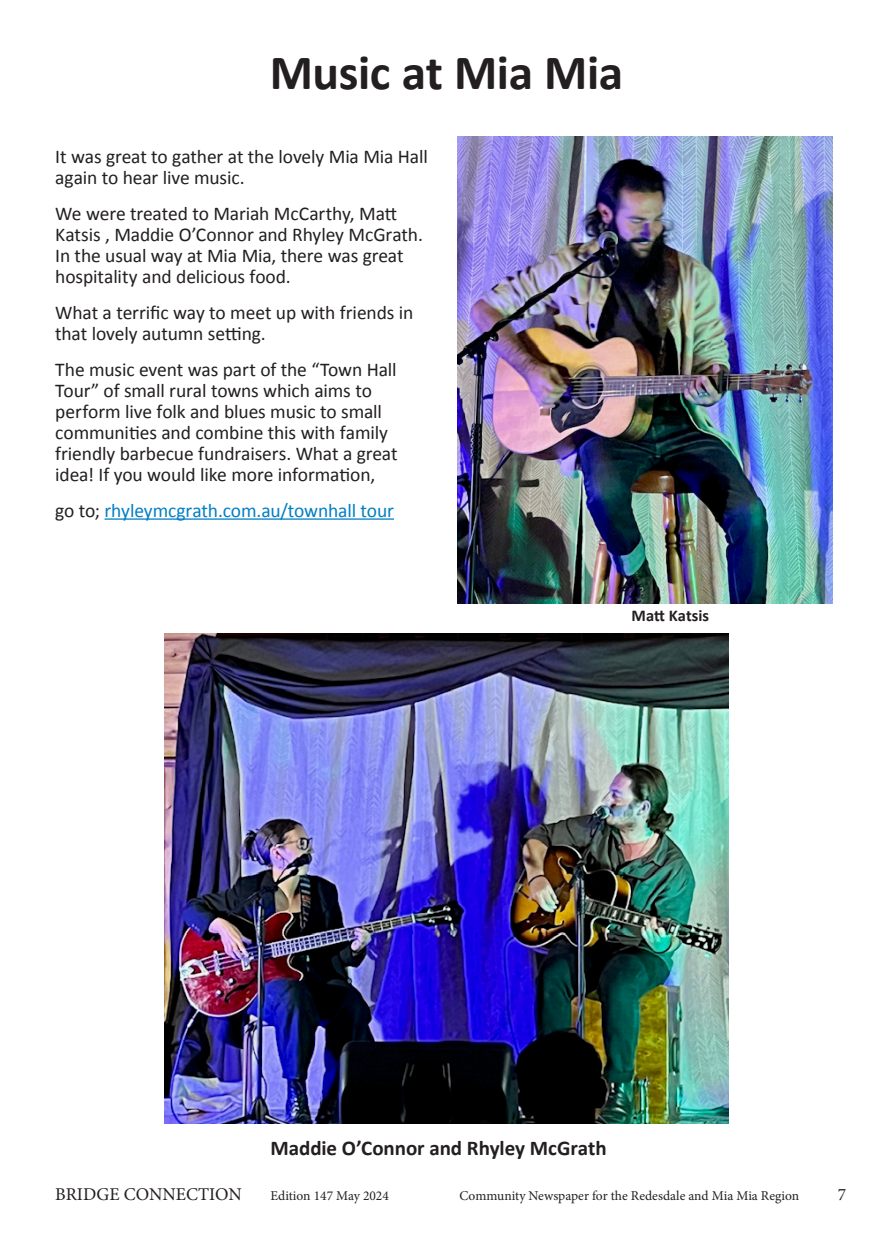
<style>
.page{position:relative;width:893px;height:1255px;background:#fff}
.page>*{position:absolute;margin:0;border:0;box-sizing:border-box;transform-origin:0 0}
.Heading_1{font:700 49.5px "Calibri";letter-spacing:-.01em;color:#231f20}
.Heading_1-2{font:700 21px "Calibri";color:#231f20}
.Heading_1-3{font:19.5px/21px "Calibri";letter-spacing:-.01em;color:#231f20}
.Heading_1-4{font:19.5px "Calibri";letter-spacing:-.01em;color:#007ec5}
.t1{font:18px "Minion Pro";color:#231f20}
.t2{font:17.4px "Minion Pro";color:#231f20}
.Heading_1-5{font:700 16.5px "Calibri";color:#231f20}
.t3{font:13.5px "Minion Pro";color:#231f20}
.s1{color:#231f20}
</style>
<div class="page">
<hr style="left:105px;top:518px;width:289px;height:1px;background:#007ec5">
<img style="left:457px;top:136px;width:375px;height:467px">
<img style="left:164px;top:633px;width:565px;height:490px">
<p class="Heading_1" style="left:270px;top:38px;width:355px">Music at Mia Mia</p>
<p class="Heading_1-3" style="left:55px;top:145px;width:374px">It was great to gather at the lovely Mia Mia Hall again to hear live music.</p>
<p class="Heading_1-3" style="left:55px;top:202px;width:369px">We were treated to Mariah McCarthy, Matt Katsis , Maddie O’Connor and Rhyley McGrath.<br>In the usual way at Mia Mia, there was great hospitality and delicious food.</p>
<p class="Heading_1-3" style="left:55px;top:301px;width:360px">What a terrific way to meet up with friends in that lovely autumn setting.</p>
<p class="Heading_1-3" style="left:55px;top:358px;width:344px">The music event was part of the “Town Hall Tour” of small rural towns which aims to perform live folk and blues music to small communities and combine this with family friendly barbecue fundraisers. What a great idea! If you would like more information,</p>
<p class="Heading_1-4" style="left:55px;top:497px;width:340px"><span class="s1">go to;</span> rhyleymcgrath.com.au/townhall tour</p>
<p class="Heading_1-5" style="left:632px;top:604px;width:79px">Matt Katsis</p>
<p class="Heading_1-2" style="left:270px;top:1133px;width:338px">Maddie O’Connor and Rhyley McGrath</p>
<p class="t1" style="left:55px;top:1182px;width:188px">BRIDGE CONNECTION</p>
<p class="t3" style="left:270px;top:1186px;width:120px">Edition 147 May 2024</p>
<p class="t3" style="left:459px;top:1186px;width:341px">Community Newspaper for the Redesdale and Mia Mia Region</p>
<p class="t2" style="left:838px;top:1182px;width:10px">7</p>
</div>
